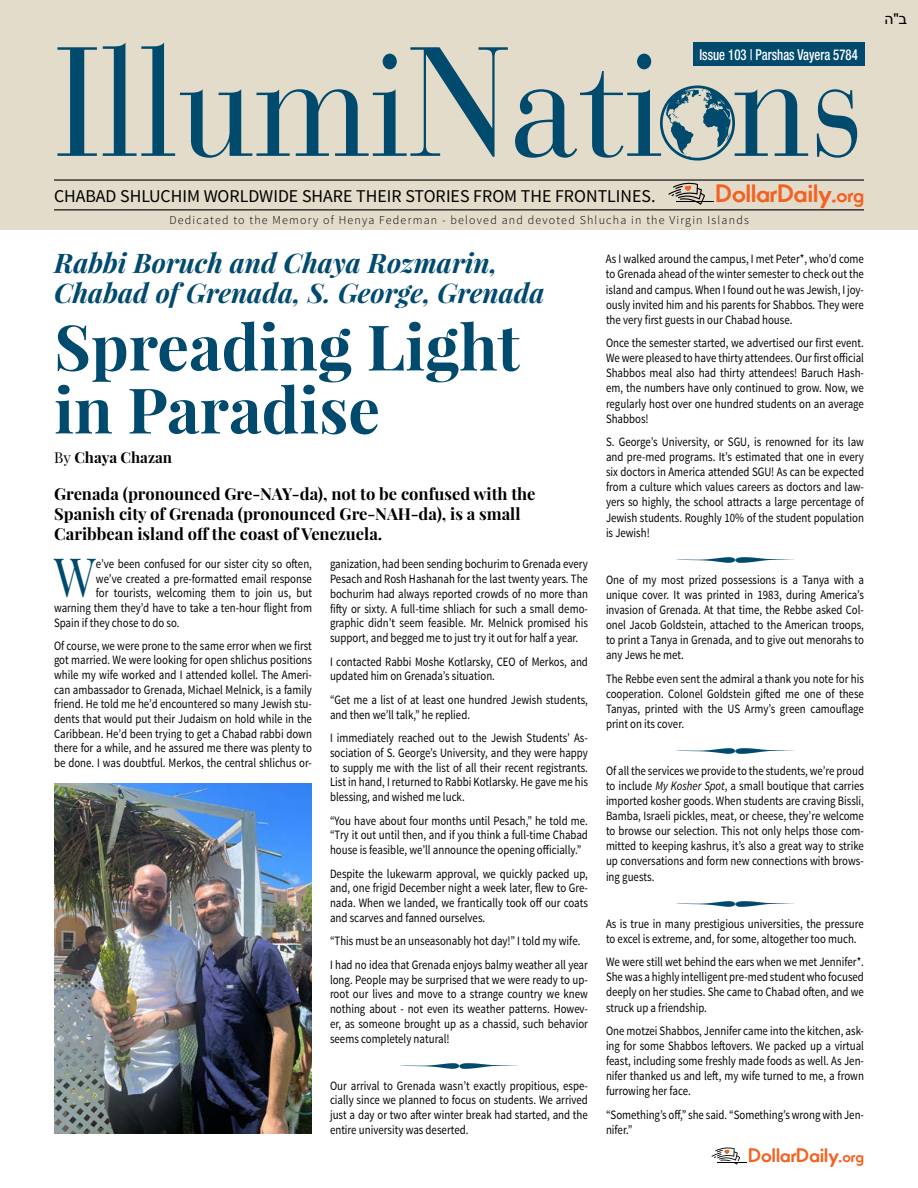
<style>
.page{position:relative;width:918px;height:1188px;background:#fff}
.page>*{position:absolute;margin:0;border:0;box-sizing:border-box;transform-origin:0 0}
.t1{font:154.2px "Bauer Bodoni Std";color:#004a6e;scale:.9 1}
.t2{font:700 63px/63px "Playfair Display";color:#004a6e}
.t3{font:54px "Playfair Display";color:#004a6e;scale:.85 1}
.t4{font:italic 700 27px/30px "Playfair Display";color:#004a6e}
.t5{font:700 24px "Movement";letter-spacing:-.005em;color:#f26323}
.t6{font:700 18.6px "Movement";letter-spacing:-.005em;color:#f26323}
.t7{font:18px "Source Sans Pro";color:#000}
.t8{font:700 16.5px/19.8px "Playfair Display";color:#000}
.t9{font:500 condensed 15px "Helvetica Neue LT Std";color:#fff;scale:.85 1}
.t10{font:700 15px "Playfair Display";color:#000}
.t11{font:15px "Arial";color:#000}
.t12{font:12.75px/15px "Source Sans Pro";color:#000;text-align:justify;scale:.85 1}
.t13{font:300 12px "Source Sans Pro";letter-spacing:.1em;color:#000}
.s1{color:#e4dcca}
.s2{font-size:19.05px}
.s3{font-weight:400}
.s4{font-style:italic}
.s5{font-size:14.85px}
</style>
<div class="page">
<div style="left:0;top:0;width:918px;height:230px;background:#e4dcca"></div>
<hr style="left:54px;top:179px;width:810px;height:2px;background:#000">
<hr style="left:54px;top:209px;width:810px;height:1px;background:#000">
<svg style="left:668px;top:183px;width:37px;height:22px"></svg>
<hr style="left:676px;top:201px;width:37px;height:1px;background:#000">
<svg style="left:712px;top:1147px;width:28px;height:18px"></svg>
<hr style="left:717px;top:1161px;width:30px;height:1px;background:#fff">
<hr style="left:717px;top:1162px;width:30px;height:1px;background:#000">
<svg style="left:660px;top:85px;width:75px;height:76px"></svg>
<div style="left:693px;top:43px;width:171px;height:23px;background:#004a6e"></div>
<img style="left:54px;top:784px;width:258px;height:350px">
<h1 class="t1" style="left:54px;top:11px;width:902px">IllumiNati<span class="s1">o</span>ns</h1>
<h3 class="t7" style="left:54px;top:185px;width:603px">CHABAD SHLUCHIM WORLDWIDE SHARE THEIR STORIES FROM THE FRONTLINES.</h3>
<p class="t9" style="left:699px;top:45px;width:188px">Issue 103 | Parshas Vayera 5784</p>
<h3 class="t5" style="left:716px;top:178px;width:150px">DollarDaily.<span class="s2">org</span></h3>
<p class="t13" style="left:169px;top:213px;width:581px">Dedicated to the Memory of Henya Federman - beloved and devoted Shlucha in the Virgin Islands</p>
<h3 class="t4" style="left:54px;top:247px;width:492px">Rabbi Boruch and Chaya Rozmarin,<br>Chabad of Grenada, S. George, Grenada</h3>
<h2 class="t2" style="left:54px;top:315px;width:467px">Spreading Light in Paradise</h2>
<p class="t10" style="left:54px;top:448px;width:119px"><span class="s3">By</span> Chaya Chazan</p>
<p class="t8" style="left:54px;top:484px;width:483px">Grenada (pronounced Gre-NAY-da), not to be confused with the<br>Spanish city of Grenada (pronounced Gre-NAH-da), is a small<br>Caribbean island off the coast of Venezuela.</p>
<h3 class="t3" style="left:54px;top:543px;width:50px">W</h3>
<p class="t12" style="left:96px;top:557px;width:256px">e’ve been confused for our sister city so often,</p>
<p class="t12" style="left:96px;top:571px;width:256px">we’ve created a pre-formatted email response</p>
<p class="t12" style="left:96px;top:586px;width:256px">for tourists, welcoming them to join us, but</p>
<p class="t12" style="left:54px;top:601px;width:305px">warning them they’d have to take a ten-hour flight from</p>
<p class="t12" style="left:54px;top:615px;width:149px">Spain if they chose to do so.</p>
<p class="t12" style="left:54px;top:638px;width:305px">Of course, we were prone to the same error when we first got married. We were looking for open shlichus positions while my wife worked and I attended kollel. The Ameri&shy;can ambassador to Grenada, Michael Melnick, is a family friend. He told me he’d encountered so many Jewish stu&shy;dents that would put their Judaism on hold while in the Caribbean. He’d been trying to get a Chabad rabbi down there for a while, and he assured me there was plenty to be done. I was doubtful. Merkos, the central shlichus or-</p>
<p class="t12" style="left:330px;top:557px;width:305px">ganization, had been sending bochurim to Grenada every Pesach and Rosh Hashanah for the last twenty years. The bochurim had always reported crowds of no more than fifty or sixty. A full-time shliach for such a small demo&shy;graphic didn’t seem feasible. Mr. Melnick promised his support, and begged me to just try it out for half a year.</p>
<p class="t12" style="left:330px;top:654px;width:305px">I contacted Rabbi Moshe Kotlarsky, CEO of Merkos, and updated him on Grenada’s situation.</p>
<p class="t12" style="left:330px;top:692px;width:305px">“Get me a list of at least one hundred Jewish students, and then we’ll talk,” he replied.</p>
<p class="t12" style="left:330px;top:731px;width:305px">I immediately reached out to the Jewish Students’ As&shy;sociation of S. George’s University, and they were happy to supply me with the list of all their recent registrants.<br>List in hand, I returned to Rabbi Kotlarsky. He gave me his blessing, and wished me luck.</p>
<p class="t12" style="left:330px;top:813px;width:305px">“You have about four months until Pesach,” he told me. “Try it out until then, and if you think a full-time Chabad house is feasible, we’ll announce the opening officially.”</p>
<p class="t12" style="left:330px;top:866px;width:305px">Despite the lukewarm approval, we quickly packed up, and, one frigid December night a week later, flew to Gre&shy;nada. When we landed, we frantically took off our coats and scarves and fanned ourselves.</p>
<p class="t12" style="left:330px;top:930px;width:305px;line-height:23.4px">“This must be an unseasonably hot day!” I told my wife.<br>I had no idea that Grenada enjoys balmy weather all year</p>
<p class="t12" style="left:330px;top:972px;width:305px">long. People may be surprised that we were ready to up&shy;root our lives and move to a strange country we knew nothing about - not even its weather patterns. Howev&shy;er, as someone brought up as a chassid, such behavior seems completely natural!</p>
<p class="t12" style="left:330px;top:1078px;width:305px">Our arrival to Grenada wasn’t exactly propitious, espe-</p>
<p class="t12" style="left:330px;top:1093px;width:305px">cially since we planned to focus on students. We arrived just a day or two after winter break had started, and the entire university was deserted.</p>
<p class="t12" style="left:606px;top:252px;width:305px">As I walked around the campus, I met Peter*, who’d come to Grenada ahead of the winter semester to check out the island and campus. When I found out he was Jewish, I joy&shy;ously invited him and his parents for Shabbos. They were the very first guests in our Chabad house.</p>
<p class="t12" style="left:606px;top:336px;width:305px">Once the semester started, we advertised our first event.<br>We were pleased to have thirty attendees. Our first official Shabbos meal also had thirty attendees! Baruch Hash&shy;em, the numbers have only continued to grow. Now, we regularly host over one hundred students on an average Shabbos!</p>
<p class="t12" style="left:606px;top:435px;width:305px">S. George’s University, or SGU, is renowned for its law and pre-med programs. It’s estimated that one in every six doctors in America attended SGU! As can be expected from a culture which values careers as doctors and law&shy;yers so highly, the school attracts a large percentage of Jewish students. Roughly 10% of the student population is Jewish!</p>
<p class="t12" style="left:606px;top:572px;width:305px">One of my most prized possessions is a Tanya with a unique cover. It was printed in 1983, during America’s invasion of Grenada. At that time, the Rebbe asked Col-</p>
<p class="t12" style="left:606px;top:617px;width:305px">onel Jacob Goldstein, attached to the American troops, to print a Tanya in Grenada, and to give out menorahs to any Jews he met.</p>
<p class="t12" style="left:606px;top:671px;width:305px">The Rebbe even sent the admiral a thank you note for his cooperation. Colonel Goldstein gifted me one of these Tanyas, printed with the US Army’s green camouflage print on its cover.</p>
<p class="t12" style="left:606px;top:764px;width:305px">Of all the services we provide to the students, we’re proud to include <span class="s4">My Kosher Spot</span>, a small boutique that carries</p>
<p class="t12" style="left:606px;top:794px;width:305px">imported kosher goods. When students are craving Bissli, Bamba, Israeli pickles, meat, or cheese, they’re welcome to browse our selection. This not only helps those com&shy;mitted to keeping kashrus, it’s also a great way to strike up conversations and form new connections with brows&shy;ing guests.</p>
<p class="t12" style="left:606px;top:916px;width:305px">As is true in many prestigious universities, the pressure to excel is extreme, and, for some, altogether too much.</p>
<p class="t12" style="left:606px;top:955px;width:305px">We were still wet behind the ears when we met Jennifer*.<br>She was a highly intelligent pre-med student who focused deeply on her studies. She came to Chabad often, and we struck up a friendship.</p>
<p class="t12" style="left:606px;top:1024px;width:305px">One motzei Shabbos, Jennifer came into the kitchen, ask&shy;ing for some Shabbos leftovers. We packed up a virtual feast, including some freshly made foods as well. As Jen&shy;nifer thanked us and left, my wife turned to me, a frown furrowing her face.</p>
<p class="t12" style="left:606px;top:1107px;width:305px">“Something’s off,” she said. “Something’s wrong with Jen&shy;nifer.”</p>
<h3 class="t6" style="left:749px;top:1144px;width:117px">DollarDaily.<span class="s5">org</span></h3>
<p class="t11" style="left:884px;top:9px;width:24px">ה ב"</p>
</div>
